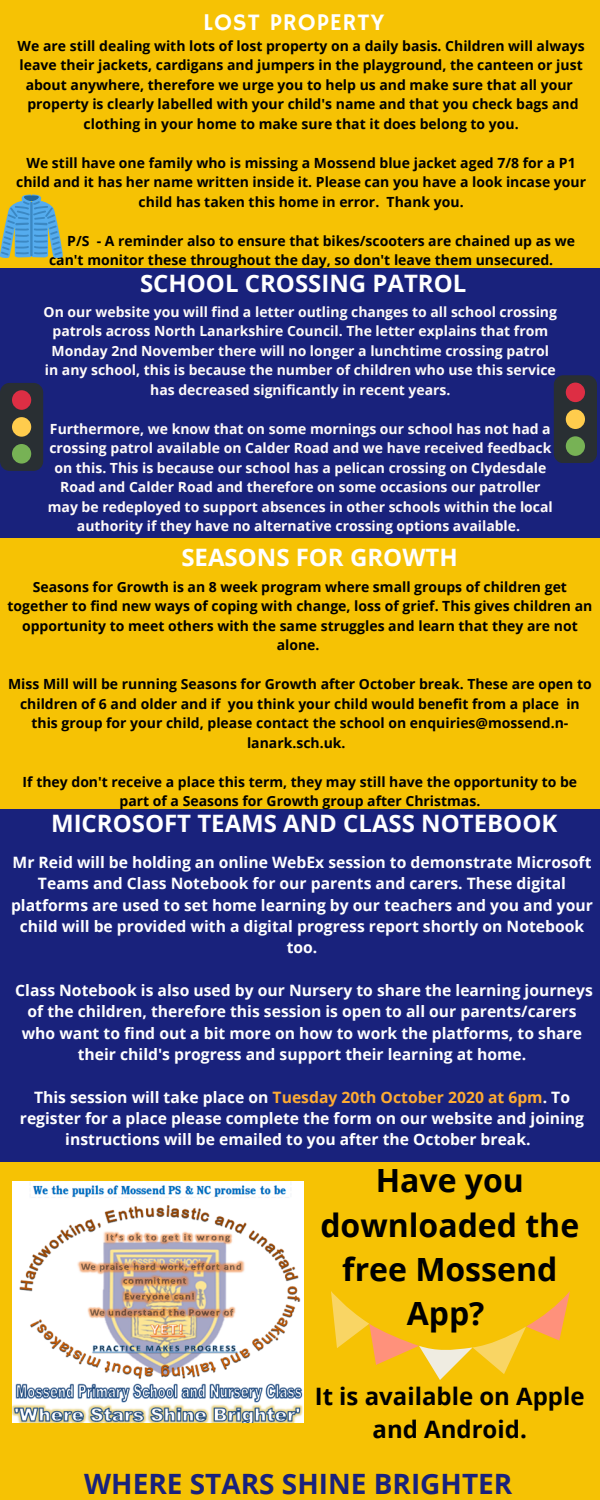
<style>
.page{position:relative;width:600px;height:1500px;background:#f6c204}
.page>*{position:absolute;margin:0;border:0;box-sizing:border-box;transform-origin:0 0}
.t1{font:700 32px/44.2px "Open Sans";color:#000;text-align:center}
.t2{font:700 28px "Open Sans";color:#19227c}
.t3{font:700 24px "Open Sans";color:#fff}
.t4{font:700 24px/33px "Open Sans";color:#000;text-align:center}
.t5{font:24px "Hammersmith One";letter-spacing:.04em;color:#fff}
.t6{font:700 15.7px/21.3px "Open Sans";color:#fff;text-align:center}
.t7{font:700 14px/19.5px "Open Sans";color:#000;text-align:center}
.t8{font:700 14px/19.5px "Open Sans";color:#fffbf9;text-align:center}
.s1{color:#ffac33}
</style>
<div class="page">
<div style="left:0;top:809px;width:600px;height:352px;background:#19227c"></div>
<div style="left:0;top:269px;width:600px;height:269px;background:#19227c"></div>
<img style="left:13px;top:1182px;width:291px;height:240px">
<svg style="left:0;top:195px;width:63px;height:63px"></svg>
<div style="left:554px;top:375px;width:43px;height:88px;background:#292f33;border-radius:10px"></div>
<div style="left:566px;top:436px;width:19px;height:20px;background:#77b255;border-radius:50%"></div>
<div style="left:566px;top:409px;width:19px;height:20px;background:#ffcc4d;border-radius:50%"></div>
<div style="left:566px;top:383px;width:19px;height:19px;background:#dd2e44;border-radius:50%"></div>
<div style="left:0;top:383px;width:43px;height:88px;background:#292f33;border-radius:10px"></div>
<div style="left:12px;top:444px;width:19px;height:20px;background:#77b255;border-radius:50%"></div>
<div style="left:12px;top:417px;width:19px;height:20px;background:#ffcc4d;border-radius:50%"></div>
<div style="left:12px;top:390px;width:19px;height:20px;background:#dd2e44;border-radius:50%"></div>
<svg style="left:331px;top:1291px;width:239px;height:89px"></svg>
<h3 class="t5" style="left:203px;top:8px;width:183px">LOST PROPERTY</h3>
<p class="t7" style="left:18px;top:35px;width:569px">We are still dealing with lots of lost property on a daily basis. Children will always leave their jackets, cardigans and jumpers in the playground, the canteen or just about anywhere, therefore we urge you to help us and make sure that all your property is clearly labelled with your child's name and that you check bags and clothing in your home to make sure that it does belong to you.</p>
<p class="t7" style="left:16px;top:152px;width:571px">We still have one family who is missing a Mossend blue jacket aged 7/8 for a P1 child and it has her name written inside it. Please can you have a look incase your child has taken this home in error. Thank you.</p>
<p class="t7" style="left:49px;top:230px;width:527px;text-align:left;text-indent:18px">P/S - A reminder also to ensure that bikes/scooters are chained up as we can't monitor these throughout the day, so don't leave them unsecured.</p>
<h3 class="t3" style="left:140px;top:266px;width:328px">SCHOOL CROSSING PATROL</h3>
<p class="t8" style="left:44px;top:301px;width:515px">On our website you will find a letter outling changes to all school crossing patrols across North Lanarkshire Council. The letter explains that from Monday 2nd November there will no longer a lunchtime crossing patrol in any school, this is because the number of children who use this service has decreased significantly in recent years.</p>
<p class="t8" style="left:48px;top:418px;width:506px">Furthermore, we know that on some mornings our school has not had a crossing patrol available on Calder Road and we have received feedback on this. This is because our school has a pelican crossing on Clydesdale Road and Calder Road and therefore on some occasions our patroller may be redeployed to support absences in other schools within the local authority if they have no alternative crossing options available.</p>
<h3 class="t3" style="left:181px;top:541px;width:278px">SEASONS FOR GROWTH</h3>
<p class="t7" style="left:8px;top:577px;width:586px">Seasons for Growth is an 8 week program where small groups of children get together to find new ways of coping with change, loss of grief. This gives children an opportunity to meet others with the same struggles and learn that they are not alone.</p>
<p class="t7" style="left:8px;top:674px;width:585px">Miss Mill will be running Seasons for Growth after October break. These are open to children of 6 and older and if you think your child would benefit from a place in this group for your child, please contact the school on enquiries@mossend.n&shy;lanark.sch.uk.</p>
<p class="t7" style="left:23px;top:772px;width:556px">If they don't receive a place this term, they may still have the opportunity to be part of a Seasons for Growth group after Christmas.</p>
<h3 class="t3" style="left:51px;top:807px;width:508px">MICROSOFT TEAMS AND CLASS NOTEBOOK</h3>
<p class="t6" style="left:11px;top:851px;width:584px">Mr Reid will be holding an online WebEx session to demonstrate Microsoft Teams and Class Notebook for our parents and carers. These digital platforms are used to set home learning by our teachers and you and your child will be provided with a digital progress report shortly on Notebook too.</p>
<p class="t6" style="left:15px;top:979px;width:579px">Class Notebook is also used by our Nursery to share the learning journeys of the children, therefore this session is open to all our parents/carers who want to find out a bit more on how to work the platforms, to share their child's progress and support their learning at home.</p>
<p class="t6" style="left:20px;top:1086px;width:566px">This session will take place on <span class="s1">Tuesday 20th October 2020 at 6pm</span>. To register for a place please complete the form on our website and joining instructions will be emailed to you after the October break.</p>
<h1 class="t1" style="left:320px;top:1158px;width:260px">Have you downloaded the free Mossend<br>App?</h1>
<h3 class="t4" style="left:315px;top:1379px;width:271px">It is available on Apple and Android.</h3>
<h2 class="t2" style="left:84px;top:1464px;width:430px">WHERE STARS SHINE BRIGHTER</h2>
</div>
